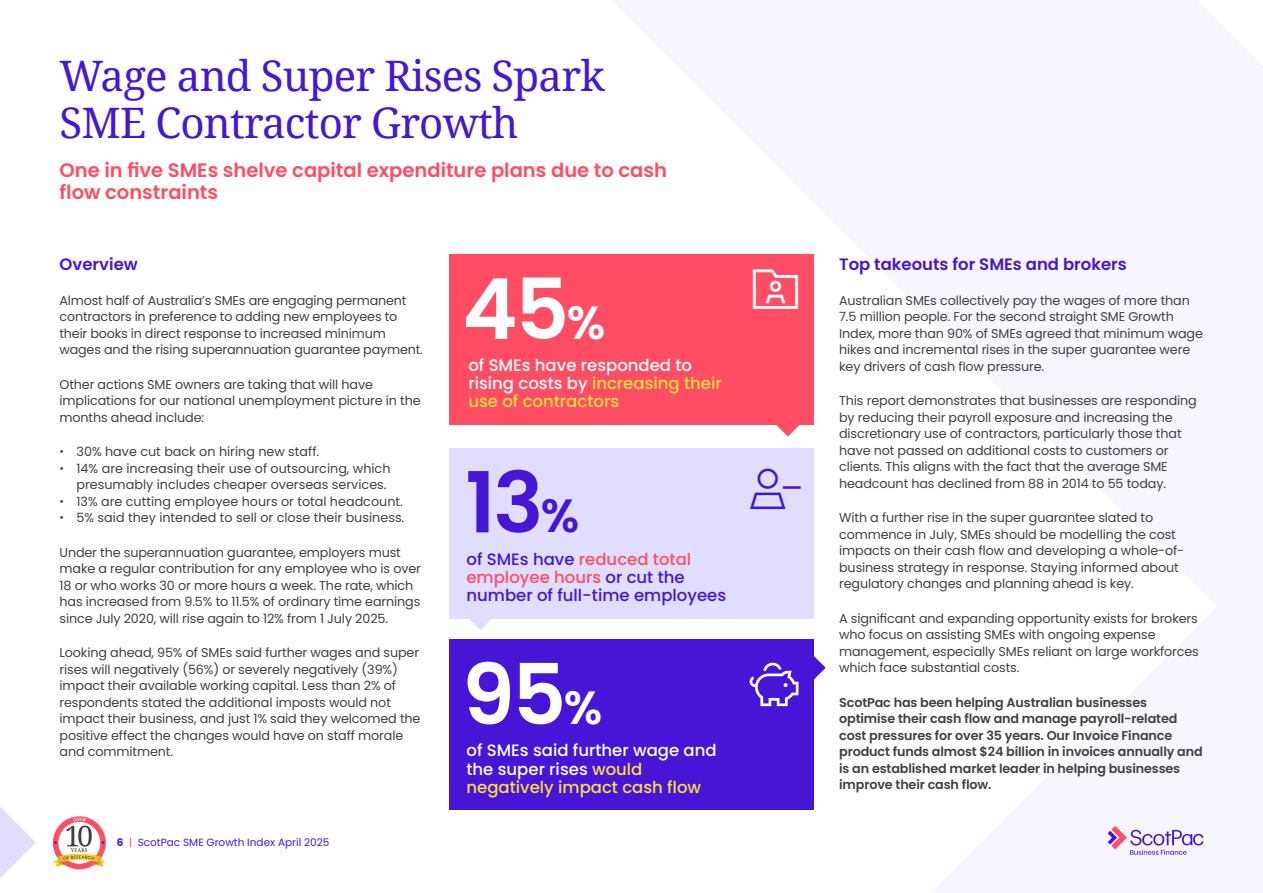
<style>
.page{position:relative;width:1263px;height:893px;background:#fff}
.page>*{position:absolute;margin:0;border:0;box-sizing:border-box;transform-origin:0 0}
.t1{font:600 84px "Poppins";color:#fff}
.t2{font:600 84px "Poppins";color:#4615d6}
.t3{font:42px/46.2px "Noto Serif";letter-spacing:-.02em;color:#4615d6}
.t4{font:600 19.5px/21.5px "Poppins";color:#ff4d63}
.t5{font:500 16.5px/18.1px "Poppins";color:#fff}
.t6{font:500 16.5px/18.1px "Poppins";color:#4615d6}
.t7{font:600 16.5px "Poppins";color:#4615d6}
.t8{font:12.75px/16.5px "Poppins";letter-spacing:-.01em;color:#404040}
.t9{font:600 12.75px/16.5px "Poppins";letter-spacing:-.01em;color:#404040}
.t10{font:10.5px "Poppins";color:#4615d6}
.s1{font-family:"Helvetica"}
.s2{font-weight:700}
.s3{color:#ff4d63}
.s4{font-size:46.5px}
.s5{color:#ffde40}
</style>
<div class="page">
<svg style="left:1108px;top:826px;width:95px;height:29px"></svg>
<svg style="left:0;top:807px;width:36px;height:71px"></svg>
<svg style="left:53px;top:818px;width:53px;height:49px"></svg>
<div style="left:449px;top:254px;width:365px;height:170px;background:#ff4d63"></div>
<svg style="left:776px;top:424px;width:24px;height:13px"></svg>
<div style="left:449px;top:448px;width:365px;height:170px;background:#e1ddfd"></div>
<svg style="left:468px;top:618px;width:24px;height:12px"></svg>
<div style="left:449px;top:640px;width:365px;height:170px;background:#4615d6"></div>
<svg style="left:749px;top:656px;width:77px;height:50px"></svg>
<h2 class="t3" style="left:60px;top:52px;width:547px">Wage and Super Rises Spark<br>SME Contractor Growth</h2>
<h3 class="t4" style="left:60px;top:160px;width:609px">One in five SMEs shelve capital expenditure plans due to cash flow constraints</h3>
<p class="t7" style="left:60px;top:255px;width:80px">Overview</p>
<p class="t8" style="left:60px;top:292px;width:365px">Almost half of Australia’s SMEs are engaging permanent contractors in preference to adding new employees to their books in direct response to increased minimum wages and the rising superannuation guarantee payment.</p>
<p class="t8" style="left:60px;top:376px;width:363px">Other actions SME owners are taking that will have implications for our national unemployment picture in the months ahead include:</p>
<p class="t8" style="left:60px;top:443px;width:261px"><span class="s1">•</span> 30% have cut back on hiring new staff.</p>
<p class="t8" style="left:77px;top:460px;width:315px;text-indent:-17px"><span class="s1">•</span> 14% are increasing their use of outsourcing, which presumably includes cheaper overseas services.</p>
<p class="t8" style="left:60px;top:493px;width:345px"><span class="s1">•</span> 13% are cutting employee hours or total headcount.</p>
<p class="t8" style="left:60px;top:509px;width:346px"><span class="s1">•</span> 5% said they intended to sell or close their business.</p>
<p class="t8" style="left:60px;top:544px;width:363px">Under the superannuation guarantee, employers must make a regular contribution for any employee who is over 18 or who works 30 or more hours a week. The rate, which has increased from 9.5% to 11.5% of ordinary time earnings since July 2020, will rise again to 12% from 1 July 2025.</p>
<p class="t8" style="left:60px;top:644px;width:362px">Looking ahead, 95% of SMEs said further wages and super rises will negatively (56%) or severely negatively (39%) impact their available working capital. Less than 2% of respondents stated the additional imposts would not impact their business, and just 1% said they welcomed the positive effect the changes would have on staff morale and commitment.</p>
<p class="t10" style="left:117px;top:836px;width:214px"><span class="s2">6</span> <span class="s3">|</span> ScotPac SME Growth Index April 2025</p>
<h1 class="t1" style="left:462px;top:261px;width:145px">45<span class="s4">%</span></h1>
<p class="t5" style="left:468px;top:356px;width:255px">of SMEs have responded to rising costs by <span class="s5">increasing their use of contractors</span></p>
<h1 class="t2" style="left:465px;top:454px;width:116px">13<span class="s4">%</span></h1>
<p class="t6" style="left:466px;top:550px;width:261px">of SMEs have <span class="s3">reduced total employee hours</span> or cut the number of full-time employees</p>
<h1 class="t1" style="left:462px;top:646px;width:142px">95<span class="s4">%</span></h1>
<p class="t5" style="left:466px;top:742px;width:252px">of SMEs said further wage and the super rises <span class="s5">would negatively impact cash flow</span></p>
<p class="t7" style="left:839px;top:255px;width:289px">Top takeouts for SMEs and brokers</p>
<p class="t8" style="left:839px;top:292px;width:365px">Australian SMEs collectively pay the wages of more than 7.5 million people. For the second straight SME Growth Index, more than 90% of SMEs agreed that minimum wage hikes and incremental rises in the super guarantee were key drivers of cash flow pressure.</p>
<p class="t8" style="left:839px;top:392px;width:359px">This report demonstrates that businesses are responding by reducing their payroll exposure and increasing the discretionary use of contractors, particularly those that have not passed on additional costs to customers or clients. This aligns with the fact that the average SME headcount has declined from 88 in 2014 to 55 today.</p>
<p class="t8" style="left:839px;top:509px;width:346px">With a further rise in the super guarantee slated to commence in July, SMEs should be modelling the cost impacts on their cash flow and developing a whole-of&shy;business strategy in response. Staying informed about regulatory changes and planning ahead is key.</p>
<p class="t8" style="left:839px;top:610px;width:361px">A significant and expanding opportunity exists for brokers who focus on assisting SMEs with ongoing expense management, especially SMEs reliant on large workforces which face substantial costs.</p>
<p class="t9" style="left:839px;top:694px;width:365px">ScotPac has been helping Australian businesses optimise their cash flow and manage payroll-related cost pressures for over 35 years. Our Invoice Finance product funds almost $24 billion in invoices annually and is an established market leader in helping businesses improve their cash flow.</p>
</div>
